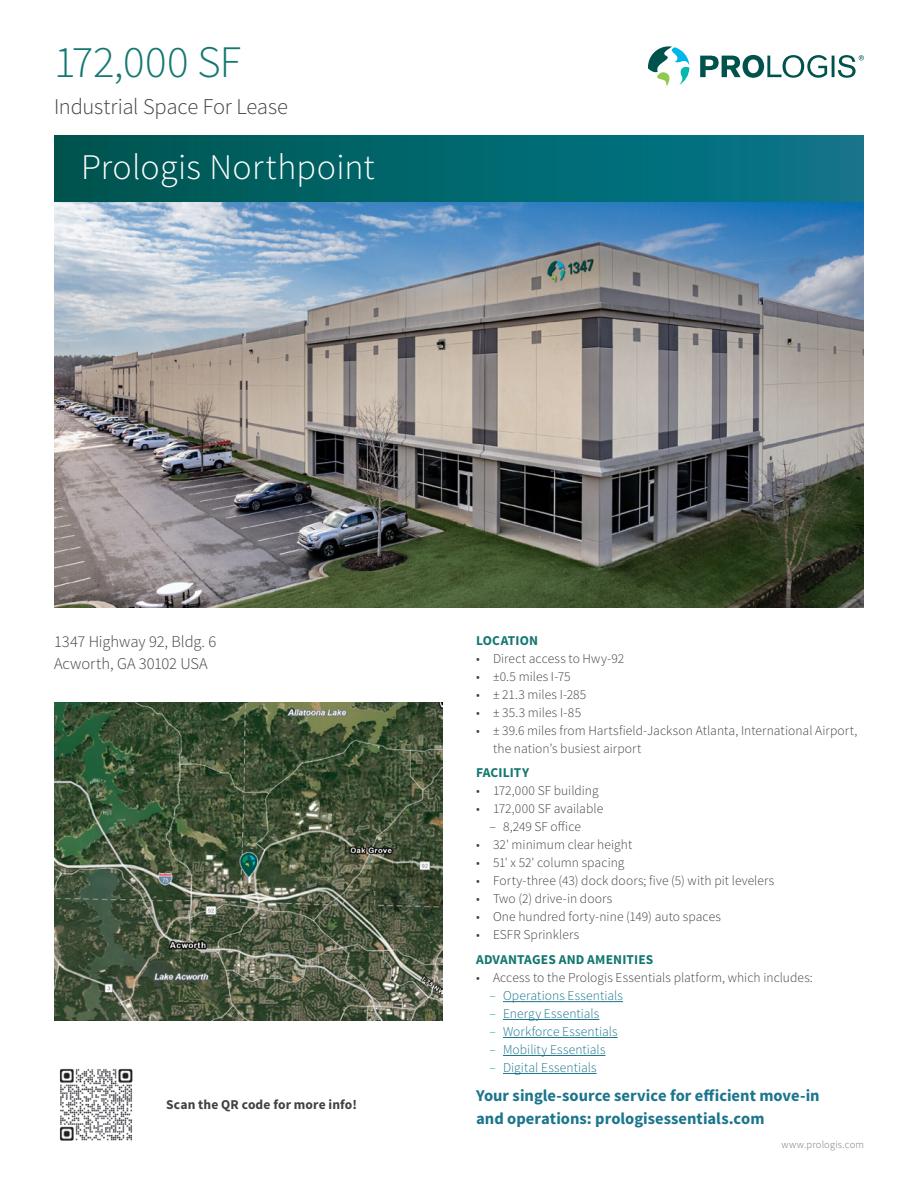
<style>
.page{position:relative;width:918px;height:1188px;background:#fff}
.page>*{position:absolute;margin:0;border:0;box-sizing:border-box;transform-origin:0 0}
.t1{font:300 45px "Source Sans Pro";letter-spacing:-.01em;color:#147770}
.t2{font:300 36px "Source Sans Pro";letter-spacing:.005em;color:#fff}
.t3{font:300 22.5px "Source Sans Pro";letter-spacing:-.01em;color:#414141}
.Essentials_text{font:700 16.5px/22.5px "Source Sans Pro";color:#1b758c}
.Address{font:300 16.5px/22.5px "Source Sans Pro";letter-spacing:-.005em;color:#414141}
.t4{font:300 13.5px/18px "Source Sans Pro";letter-spacing:.005em;color:#414141}
.t5{font:300 13.5px "Source Sans Pro";letter-spacing:.01em;color:#1b758c}
.Body_Headings{font:700 13.5px "Source Sans Pro";letter-spacing:.01em;color:#147770}
.Web_link_or_QR_code_text{font:700 13.5px "Source Sans Pro";letter-spacing:.01em;color:#414141}
.Footer_Text{font:300 10.5px "Source Sans Pro";letter-spacing:.015em;color:#747576}
.s1{color:#2792be}
</style>
<div class="page">
<div style="left:54px;top:135px;width:810px;height:67px;background:linear-gradient(to right,#00554e,#09788d)"></div>
<svg style="left:648px;top:46px;width:41px;height:40px"></svg>
<svg style="left:700px;top:55px;width:164px;height:23px"></svg>
<hr style="left:503px;top:1001px;width:120px;height:1px;background:#1b758c">
<hr style="left:503px;top:1019px;width:96px;height:1px;background:#1b758c">
<hr style="left:503px;top:1037px;width:115px;height:1px;background:#1b758c">
<hr style="left:503px;top:1055px;width:102px;height:1px;background:#1b758c">
<hr style="left:503px;top:1073px;width:94px;height:1px;background:#1b758c">
<img style="left:54px;top:702px;width:388px;height:319px">
<img style="left:54px;top:202px;width:810px;height:406px">
<img style="left:59px;top:1068px;width:74px;height:73px">
<h1 class="t1" style="left:54px;top:35px;width:189px">172,000 SF</h1>
<h3 class="t3" style="left:54px;top:93px;width:236px">Industrial Space For Lease</h3>
<h2 class="t2" style="left:81px;top:145px;width:295px">Prologis Northpoint</h2>
<p class="Address" style="left:54px;top:630px;width:164px">1347 Highway 92, Bldg. 6<br>Acworth, GA 30102 USA</p>
<p class="Body_Headings" style="left:476px;top:631px;width:64px">LOCATION</p>
<p class="t4" style="left:476px;top:649px;width:150px">• Direct access to Hwy-92</p>
<p class="t4" style="left:476px;top:667px;width:96px">• ±0.5 miles I-75</p>
<p class="t4" style="left:476px;top:685px;width:112px">• ± 21.3 miles I-285</p>
<p class="t4" style="left:476px;top:703px;width:107px">• ± 35.3 miles I-85</p>
<p class="t4" style="left:493px;top:721px;width:366px;text-indent:-17px">• ± 39.6 miles from Hartsfield-Jackson Atlanta, International Airport, the nation’s busiest airport</p>
<p class="Body_Headings" style="left:476px;top:764px;width:55px">FACILITY</p>
<p class="t4" style="left:476px;top:782px;width:124px">• 172,000 SF building</p>
<p class="t4" style="left:476px;top:800px;width:129px">• 172,000 SF available</p>
<p class="t4" style="left:490px;top:818px;width:93px">‒ 8,249 SF office</p>
<p class="t4" style="left:476px;top:836px;width:158px">• 32' minimum clear height</p>
<p class="t4" style="left:476px;top:854px;width:150px">• 51' x 52' column spacing</p>
<p class="t4" style="left:476px;top:872px;width:300px">• Forty-three (43) dock doors; five (5) with pit levelers</p>
<p class="t4" style="left:476px;top:890px;width:138px">• Two (2) drive-in doors</p>
<p class="t4" style="left:476px;top:908px;width:246px">• One hundred forty-nine (149) auto spaces</p>
<p class="t4" style="left:476px;top:926px;width:105px">• ESFR Sprinklers</p>
<p class="Body_Headings" style="left:476px;top:951px;width:179px">ADVANTAGES AND AMENITIES</p>
<p class="t4" style="left:476px;top:969px;width:338px">• Access to the Prologis Essentials platform, which includes:</p>
<p class="t5" style="left:490px;top:987px;width:135px"><span class="s1">‒</span> Operations Essentials</p>
<p class="t5" style="left:490px;top:1005px;width:111px"><span class="s1">‒</span> Energy Essentials</p>
<p class="t5" style="left:490px;top:1023px;width:130px"><span class="s1">‒</span> Workforce Essentials</p>
<p class="t5" style="left:490px;top:1041px;width:117px"><span class="s1">‒</span> Mobility Essentials</p>
<p class="t5" style="left:490px;top:1059px;width:109px"><span class="s1">‒</span> Digital Essentials</p>
<p class="Essentials_text" style="left:476px;top:1085px;width:345px">Your single-source service for efficient move-in and operations: prologisessentials.com</p>
<p class="Web_link_or_QR_code_text" style="left:166px;top:1096px;width:192px">Scan the QR code for more info!</p>
<p class="Footer_Text" style="left:782px;top:1138px;width:84px">www.prologis.com</p>
</div>
